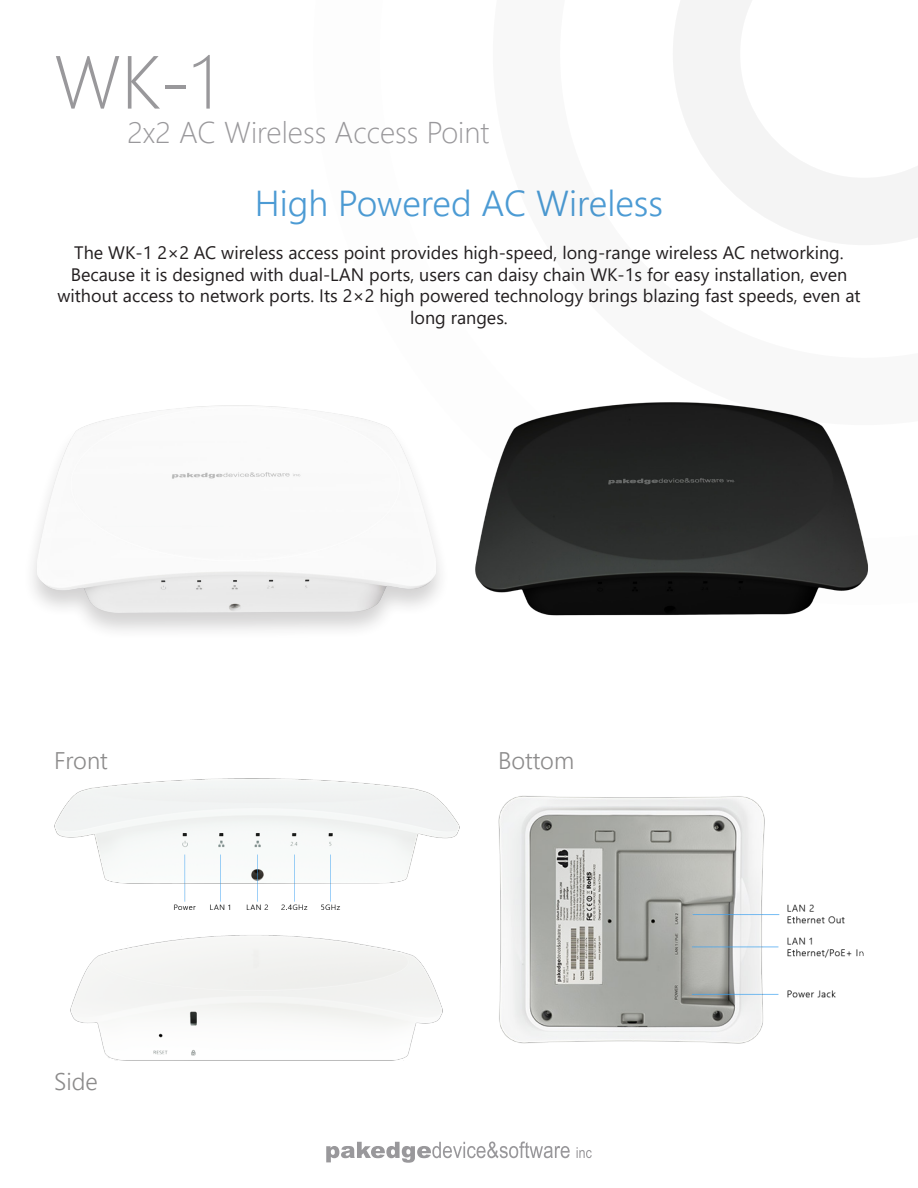
<style>
.page{position:relative;width:918px;height:1188px;background:#fff}
.page>*{position:absolute;margin:0;border:0;box-sizing:border-box;transform-origin:0 0}
.t1{font:300 75px "Segoe UI";color:#99989b}
.t2{font:300 36px "Segoe UI";color:#4c9bd4}
.t3{font:300 30px "Segoe UI";color:#99989b}
.t4{font:300 24px "Segoe UI";color:#8c8b8b}
.t5{font:18px/21.6px "Segoe UI";color:#231f20;text-align:center}
</style>
<div class="page">
<svg style="left:326px;top:1141px;width:244px;height:22px"></svg>
<svg style="left:577px;top:1147px;width:15px;height:11px"></svg>
<img style="left:498px;top:796px;width:366px;height:248px">
<img style="left:54px;top:779px;width:405px;height:131px">
<img style="left:70px;top:935px;width:373px;height:126px">
<svg style="left:673px;top:0;width:245px;height:245px"></svg>
<img style="left:475px;top:402px;width:393px;height:214px">
<div style="left:22px;top:404px;width:428px;height:237px;background:#231f20;opacity:.2"></div>
<img style="left:38px;top:405px;width:397px;height:207px">
<p class="t1" style="left:54px;top:22px;width:165px">WK-1</p>
<p class="t3" style="left:127px;top:108px;width:363px">2x2 AC Wireless Access Point</p>
<p class="t2" style="left:255px;top:176px;width:410px">High Powered AC Wireless</p>
<p class="t5" style="left:57px;top:242px;width:805px">The WK-1 2×2 AC wireless access point provides high-speed, long-range wireless AC networking.<br>Because it is designed with dual-LAN ports, users can daisy chain WK-1s for easy installation, even without access to network ports. Its 2×2 high powered technology brings blazing fast speeds, even at long ranges.</p>
<p class="t4" style="left:54px;top:743px;width:55px">Front</p>
<p class="t4" style="left:498px;top:743px;width:78px">Bottom</p>
<p class="t4" style="left:54px;top:1064px;width:45px">Side</p>
</div>
